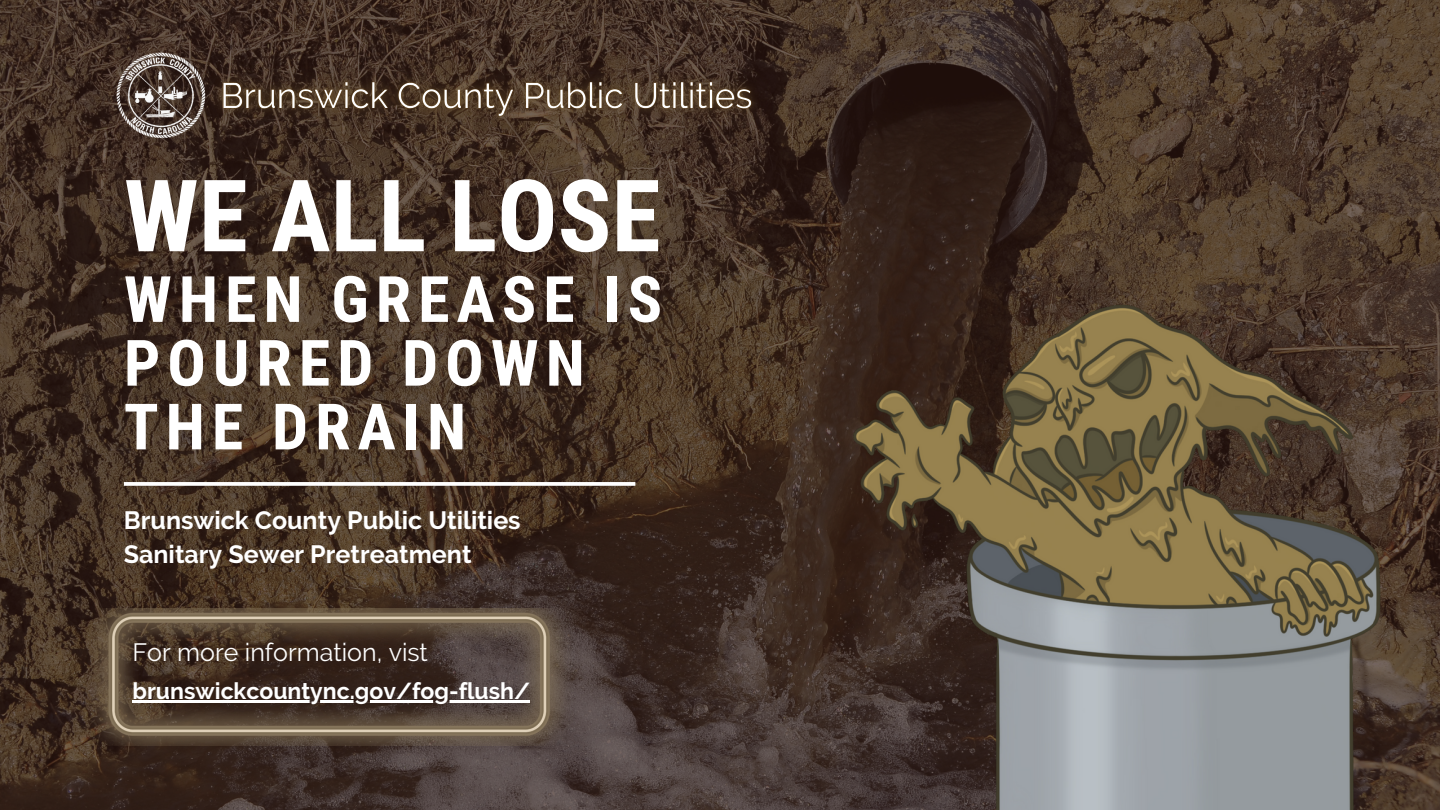
<style>
.page{position:relative;width:1440px;height:810px;background:#fff}
.page>*{position:absolute;margin:0;border:0;box-sizing:border-box;transform-origin:0 0}
.t1{font:700 100px "Roboto Condensed";color:#fff}
.t2{font:700 64px/63.8px "Roboto Condensed";letter-spacing:.11em;color:#fff}
.t3{font:700 25px/34.5px "Raleway";color:#fff}
.t4{font:25px "Raleway";color:#fff}
.t5{font:700 23px "Raleway";color:#fff}
</style>
<div class="page">
<img style="left:0;top:0;width:1440px;height:810px">
<img style="left:81px;top:608px;width:494px;height:138px">
<img style="left:110px;top:49px;width:63px;height:93px">
<svg style="left:124px;top:482px;width:511px;height:4px"></svg>
<img style="left:847px;top:302px;width:536px;height:508px">
<hr style="left:133px;top:700px;width:397px;height:2px;background:#fff">
<img style="left:173px;top:28px;width:626px;height:135px">
<h1 class="t1" style="left:124px;top:159px;width:538px">WE ALL LOSE</h1>
<h2 class="t2" style="left:124px;top:268px;width:540px">WHEN GREASE IS<br>POURED DOWN<br>THE DRAIN</h2>
<p class="t3" style="left:124px;top:503px;width:398px">Brunswick County Public Utilities<br>Sanitary Sewer Pretreatment</p>
<p class="t4" style="left:133px;top:637px;width:297px">For more information, vist</p>
<p class="t5" style="left:133px;top:677px;width:399px">brunswickcountync.gov/fog-flush/</p>
</div>
